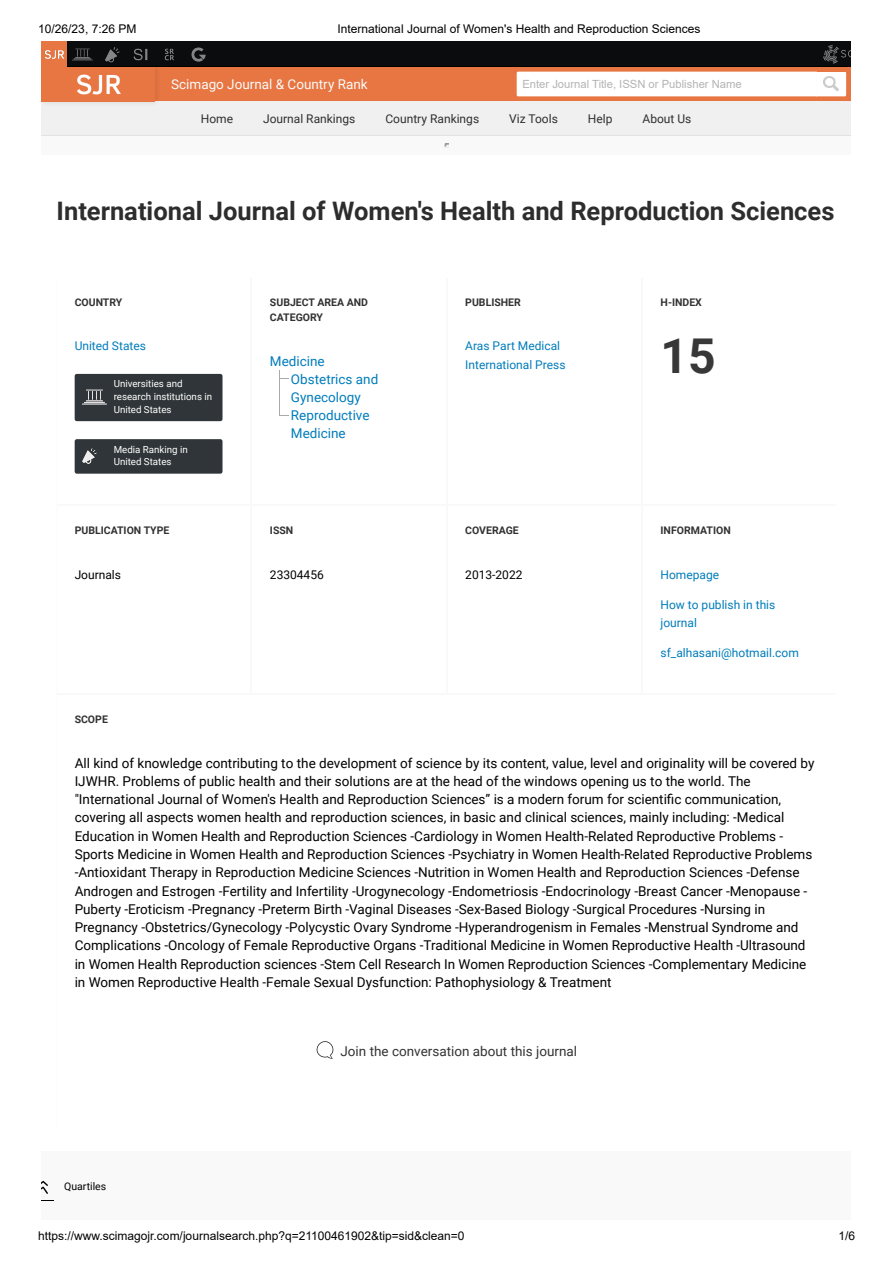
<style>
.page{position:relative;width:893px;height:1263px;background:#fff}
.page>*{position:absolute;margin:0;border:0;box-sizing:border-box;transform-origin:0 0}
.t1{font:700 48px "Roboto";color:#383838}
.t2{font:700 25.5px "Roboto";color:#2d2d2d}
.t3{font:13.5px/18.1px "Roboto";color:#000}
.t4{font:13.5px/18.3px "Roboto";color:#007cbb}
.t5{font:13.5px "Roboto";color:#333}
.t6{font:13.5px "Roboto";color:#fafafa}
.t7{font:12px "Arial";color:#000}
.t8{font:12px/18.8px "Roboto";color:#007cbb}
.t9{font:12px "Roboto";color:#2f2f2f}
.t10{font:12px "Roboto";color:#000}
.t11{font:11.25px "Arial";color:#b4b4b4}
.t12{font:700 10.5px/14.2px "Roboto";color:#323232}
.t13{font:10.5px "Roboto";color:#000}
.t14{font:9.75px/12.8px "Roboto";color:#fff}
</style>
<div class="page">
<div style="left:42px;top:42px;width:808px;height:1178px;background:#f9f9f9"></div>
<div style="left:42px;top:67px;width:808px;height:35px;background:#e77642"></div>
<div style="left:42px;top:102px;width:808px;height:34px;background:#f0f0f0"></div>
<hr style="left:42px;top:135px;width:808px;height:1px;background:#e2e2e2">
<div style="left:42px;top:155px;width:808px;height:995px;background:#fff"></div>
<div style="left:42px;top:59px;width:121px;height:50px;background:#000;opacity:.1"></div>
<img style="left:42px;top:67px;width:112px;height:35px">
<svg style="left:444px;top:144px;width:4px;height:3px"></svg>
<img style="left:316px;top:1041px;width:18px;height:18px">
<div style="left:516px;top:72px;width:300px;height:24px;background:#fff"></div>
<hr style="left:844px;top:72px;width:2px;height:24px;background:#fff">
<div style="left:75px;top:374px;width:147px;height:47px;background:#2f3538"></div>
<img style="left:82px;top:390px;width:25px;height:15px">
<div style="left:75px;top:439px;width:147px;height:35px;background:#2f3538"></div>
<img style="left:82px;top:449px;width:14px;height:15px">
<hr style="left:279px;top:370px;width:1px;height:37px;background:#a9a9a9">
<svg style="left:279px;top:407px;width:9px;height:9px"></svg>
<svg style="left:42px;top:1200px;width:12px;height:1px"></svg>
<img style="left:42px;top:1180px;width:6px;height:14px">
<div style="left:42px;top:42px;width:808px;height:25px;background:#0b0c0d"></div>
<hr style="left:42px;top:66px;width:808px;height:1px;background:#000">
<div style="left:42px;top:42px;width:25px;height:25px;background:#e77642"></div>
<img style="left:44px;top:50px;width:20px;height:9px">
<img style="left:72px;top:48px;width:21px;height:13px">
<img style="left:105px;top:47px;width:15px;height:16px">
<img style="left:133px;top:48px;width:15px;height:13px">
<img style="left:164px;top:48px;width:10px;height:13px">
<img style="left:191px;top:47px;width:15px;height:15px">
<img style="left:823px;top:45px;width:27px;height:19px">
<p class="t7" style="left:38px;top:22px;width:100px">10/26/23, 7:26 PM</p>
<p class="t7" style="left:337px;top:22px;width:364px">International Journal of Women's Health and Reproduction Sciences</p>
<p class="t6" style="left:171px;top:76px;width:198px">Scimago Journal &amp; Country Rank</p>
<p class="t9" style="left:201px;top:112px;width:34px">Home</p>
<p class="t9" style="left:263px;top:112px;width:94px">Journal Rankings</p>
<p class="t9" style="left:385px;top:112px;width:95px">Country Rankings</p>
<p class="t9" style="left:509px;top:112px;width:50px">Viz Tools</p>
<p class="t9" style="left:588px;top:112px;width:26px">Help</p>
<p class="t9" style="left:642px;top:112px;width:50px">About Us</p>
<p class="t11" style="left:522px;top:78px;width:221px">Enter Journal Title, ISSN or Publisher Name</p>
<p class="t2" style="left:57px;top:196px;width:779px">International Journal of Women's Health and Reproduction Sciences</p>
<p class="t12" style="left:75px;top:296px;width:49px">COUNTRY</p>
<p class="t8" style="left:75px;top:336px;width:73px">United States</p>
<p class="t14" style="left:114px;top:378px;width:70px">Universities and</p>
<p class="t14" style="left:114px;top:390px;width:100px">research institutions in<br>United States</p>
<p class="t14" style="left:114px;top:443px;width:76px">Media Ranking in<br>United States</p>
<p class="t12" style="left:75px;top:524px;width:96px">PUBLICATION TYPE</p>
<p class="t10" style="left:75px;top:567px;width:48px">Journals</p>
<p class="t12" style="left:270px;top:296px;width:99px">SUBJECT AREA AND<br>CATEGORY</p>
<p class="t4" style="left:270px;top:352px;width:56px">Medicine</p>
<p class="t4" style="left:291px;top:370px;width:89px">Obstetrics and<br>Gynecology<br>Reproductive<br>Medicine</p>
<p class="t12" style="left:270px;top:524px;width:25px">ISSN</p>
<p class="t10" style="left:270px;top:567px;width:55px">23304456</p>
<p class="t12" style="left:465px;top:296px;width:57px">PUBLISHER</p>
<p class="t8" style="left:465px;top:336px;width:102px">Aras Part Medical<br>International Press</p>
<p class="t12" style="left:465px;top:524px;width:55px">COVERAGE</p>
<p class="t10" style="left:465px;top:567px;width:59px">2013-2022</p>
<p class="t12" style="left:660px;top:296px;width:43px">H-INDEX</p>
<p class="t1" style="left:660px;top:328px;width:57px">15</p>
<p class="t12" style="left:660px;top:524px;width:72px">INFORMATION</p>
<p class="t8" style="left:660px;top:565px;width:60px">Homepage</p>
<p class="t8" style="left:660px;top:595px;width:116px;line-height:18px">How to publish in this journal</p>
<p class="t8" style="left:660px;top:644px;width:140px">sf_alhasani@hotmail.com</p>
<p class="t12" style="left:75px;top:713px;width:35px">SCOPE</p>
<p class="t3" style="left:75px;top:754px;width:741px">All kind of knowledge contributing to the development of science by its content, value, level and originality will be covered by IJWHR. Problems of public health and their solutions are at the head of the windows opening us to the world. The "International Journal of Women's Health and Reproduction Sciences” is a modern forum for scientific communication, covering all aspects women health and reproduction sciences, in basic and clinical sciences, mainly including: -Medical Education in Women Health and Reproduction Sciences -Cardiology in Women Health-Related Reproductive Problems -</p>
<p class="t3" style="left:75px;top:845px;width:739px">Sports Medicine in Women Health and Reproduction Sciences -Psychiatry in Women Health-Related Reproductive Problems</p>
<p class="t3" style="left:75px;top:863px;width:726px">-Antioxidant Therapy in Reproduction Medicine Sciences -Nutrition in Women Health and Reproduction Sciences -Defense</p>
<p class="t3" style="left:75px;top:882px;width:734px">Androgen and Estrogen -Fertility and Infertility -Urogynecology -Endometriosis -Endocrinology -Breast Cancer -Menopause - Puberty -Eroticism -Pregnancy -Preterm Birth -Vaginal Diseases -Sex-Based Biology -Surgical Procedures -Nursing in Pregnancy -Obstetrics/Gynecology -Polycystic Ovary Syndrome -Hyperandrogenism in Females -Menstrual Syndrome and Complications -Oncology of Female Reproductive Organs -Traditional Medicine in Women Reproductive Health -Ultrasound in Women Health Reproduction sciences -Stem Cell Research In Women Reproduction Sciences -Complementary Medicine in Women Reproductive Health -Female Sexual Dysfunction: Pathophysiology &amp; Treatment</p>
<p class="t13" style="left:64px;top:1180px;width:43px">Quartiles</p>
<p class="t5" style="left:340px;top:1044px;width:238px">Join the conversation about this journal</p>
<p class="t7" style="left:38px;top:1229px;width:428px">https://www.scimagojr.com/journalsearch.php?q=21100461902&amp;tip=sid&amp;clean=0</p>
<p class="t7" style="left:838px;top:1229px;width:18px">1/6</p>
</div>
